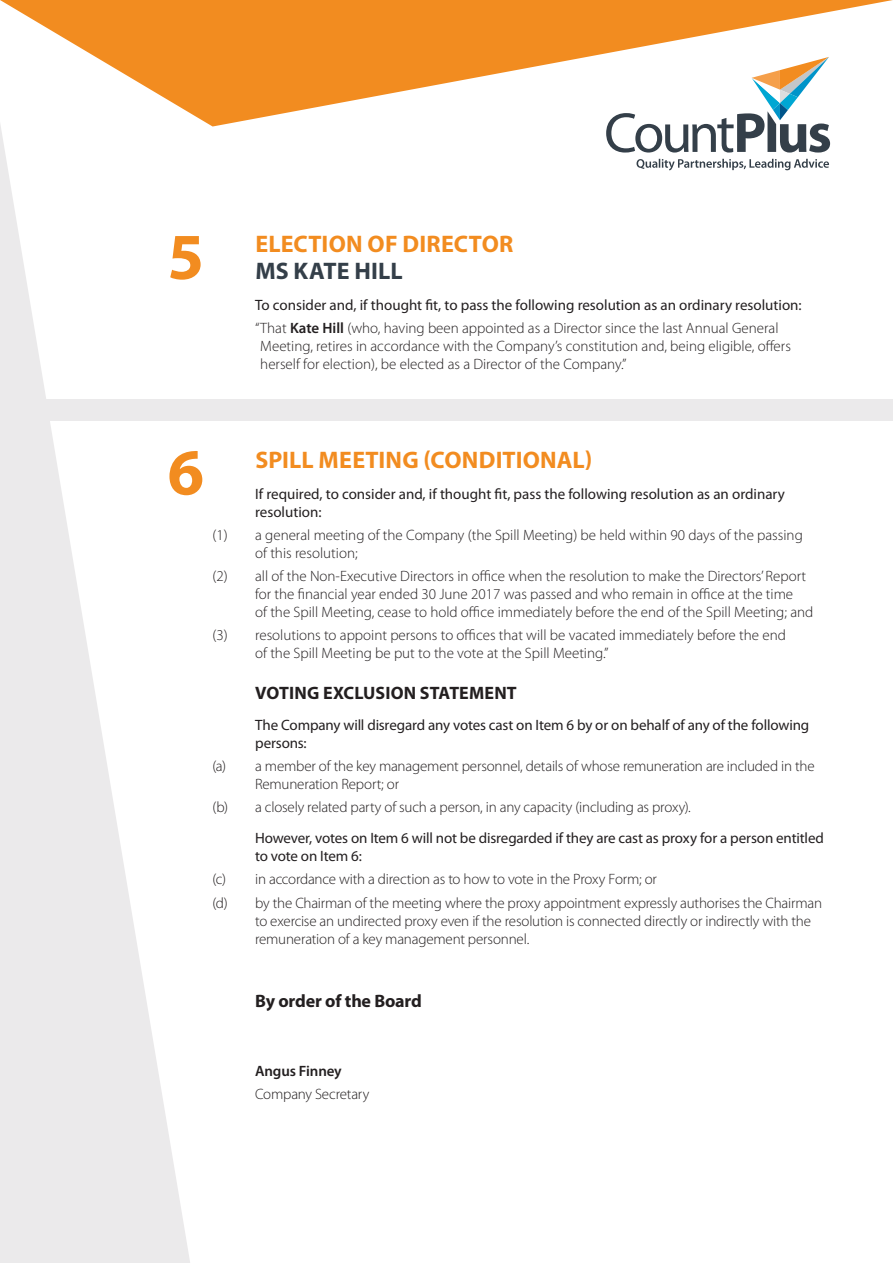
<style>
.page{position:relative;width:893px;height:1263px;background:#fff}
.page>*{position:absolute;margin:0;border:0;box-sizing:border-box;transform-origin:0 0}
.t1{font:700 24px "Myriad Pro";letter-spacing:.01em;color:#f28c20}
.t2{font:700 24px "Myriad Pro";letter-spacing:.005em;color:#343f49}
.t3{font:700 18px "Myriad Pro";letter-spacing:-.005em;color:#231f20}
.t4{font:300 15px/18px "Myriad Pro";color:#231f20}
.t5{font:15px/18px "Myriad Pro";letter-spacing:-.005em;color:#231f20}
.t6{font:600 15px "Myriad Pro";letter-spacing:-.01em;color:#231f20}
.s1{font-weight:300}
.s2{font-weight:600}
</style>
<div class="page">
<svg style="left:0;top:126px;width:192px;height:1137px;fill:#ebeaeb"></svg>
<svg style="left:636px;top:159px;width:193px;height:11px"></svg>
<svg style="left:606px;top:126px;width:224px;height:27px"></svg>
<svg style="left:0;top:0;width:893px;height:126px;fill:#f28c20"></svg>
<svg style="left:170px;top:236px;width:31px;height:44px"></svg>
<div style="left:0;top:400px;width:893px;height:21px;background:#ebeaeb"></div>
<svg style="left:169px;top:451px;width:33px;height:44px"></svg>
<h1 class="t1" style="left:255px;top:228px;width:260px">ELECTION OF DIRECTOR</h1>
<h1 class="t2" style="left:255px;top:255px;width:149px">MS KATE HILL</h1>
<p class="t5" style="left:255px;top:293px;width:548px;line-height:23.1px">To consider and, if thought fit, to pass the following resolution as an ordinary resolution: <span class="s1">“That</span> <span class="s2">Kate Hill</span> <span class="s1">(who, having been appointed as a Director since the last Annual General</span></p>
<p class="t4" style="left:260px;top:337px;width:532px">Meeting, retires in accordance with the Company’s constitution and, being eligible, offers herself for election), be elected as a Director of the Company.”</p>
<h1 class="t1" style="left:255px;top:444px;width:338px">SPILL MEETING (CONDITIONAL)</h1>
<p class="t5" style="left:255px;top:484px;width:531px">If required, to consider and, if thought fit, pass the following resolution as an ordinary resolution:</p>
<p class="t4" style="left:255px;top:526px;width:549px;text-indent:-43px">(1) a general meeting of the Company (the Spill Meeting) be held within 90 days of the passing of this resolution;</p>
<p class="t4" style="left:255px;top:567px;width:560px;text-indent:-43px">(2) all of the Non-Executive Directors in office when the resolution to make the Directors’ Report for the financial year ended 30 June 2017 was passed and who remain in office at the time<br>of the Spill Meeting, cease to hold office immediately before the end of the Spill Meeting; and</p>
<p class="t4" style="left:255px;top:626px;width:532px;text-indent:-43px">(3) resolutions to appoint persons to offices that will be vacated immediately before the end of the Spill Meeting be put to the vote at the Spill Meeting.”</p>
<p class="t3" style="left:255px;top:681px;width:263px">VOTING EXCLUSION STATEMENT</p>
<p class="t5" style="left:255px;top:715px;width:556px">The Company will disregard any votes cast on Item 6 by or on behalf of any of the following persons:</p>
<p class="t4" style="left:255px;top:756px;width:561px;text-indent:-43px">(a) a member of the key management personnel, details of whose remuneration are included in the<br>Remuneration Report; or</p>
<p class="t4" style="left:213px;top:797px;width:480px">(b) a closely related party of such a person, in any capacity (including as proxy).</p>
<p class="t5" style="left:255px;top:829px;width:570px">However, votes on Item 6 will not be disregarded if they are cast as proxy for a person entitled to vote on Item 6:</p>
<p class="t4" style="left:213px;top:868px;width:611px;line-height:23.1px">(c) in accordance with a direction as to how to vote in the Proxy Form; or<br>(d) by the Chairman of the meeting where the proxy appointment expressly authorises the Chairman</p>
<p class="t4" style="left:255px;top:911px;width:557px">to exercise an undirected proxy even if the resolution is connected directly or indirectly with the remuneration of a key management personnel.</p>
<p class="t3" style="left:255px;top:989px;width:168px">By order of the Board</p>
<p class="t6" style="left:255px;top:1062px;width:88px">Angus Finney</p>
<p class="t4" style="left:255px;top:1085px;width:116px">Company Secretary</p>
</div>
